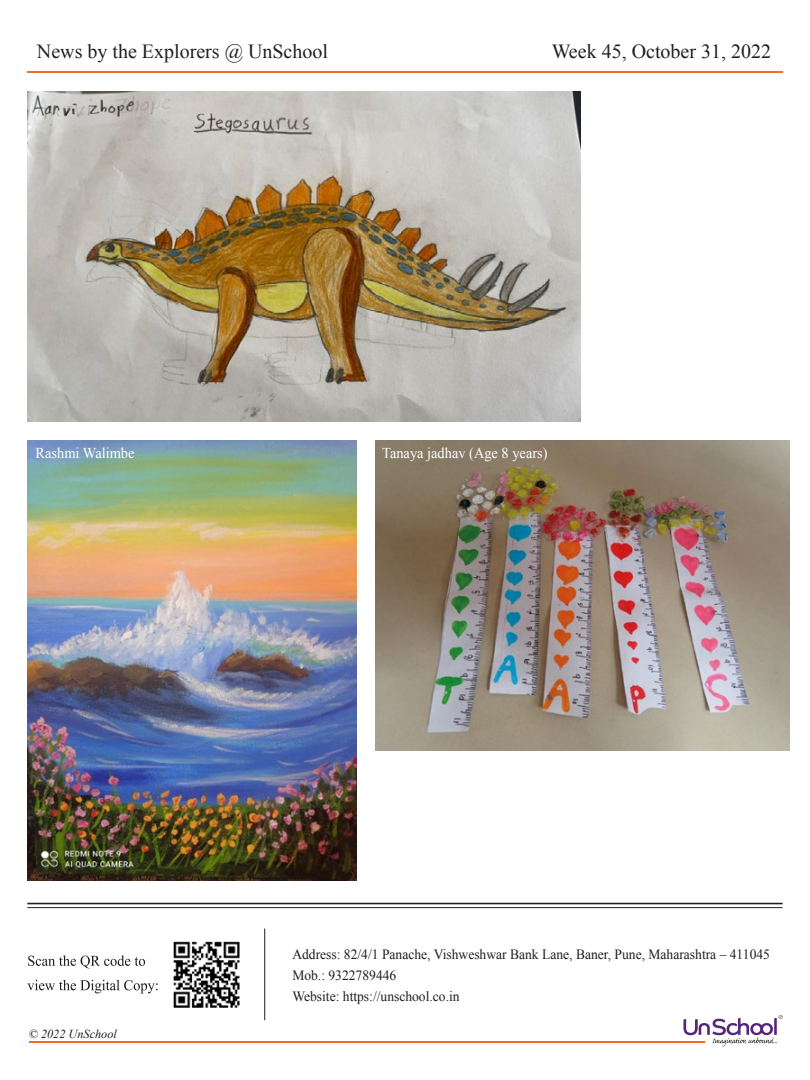
<style>
.page{position:relative;width:810px;height:1080px;background:#fff}
.page>*{position:absolute;margin:0;border:0;box-sizing:border-box;transform-origin:0 0}
.t1{font:20px "Times New Roman";color:#1d1f1c}
.t2{font:15px "Times New Roman";color:#fff;scale:.96 1}
.t3{font:14.12px/21px "Times New Roman";color:#1e1e1c;scale:.96 1}
.t4{font:italic 12.25px "Times New Roman";color:#1d1f1c}
</style>
<div class="page">
<hr style="left:29px;top:1042px;width:675px;height:1px;background:#ed6f29">
<svg style="left:683px;top:1015px;width:100px;height:31px"></svg>
<hr style="left:27px;top:903px;width:756px;height:1px;background:#1d1f1c">
<hr style="left:27px;top:907px;width:756px;height:1px;background:#1d1f1c">
<hr style="left:264px;top:929px;width:1px;height:91px;background:#1d1f1c">
<svg style="left:28px;top:955px;width:117px;height:14px"></svg>
<svg style="left:27px;top:980px;width:131px;height:13px"></svg>
<img style="left:173px;top:941px;width:67px;height:67px">
<img style="left:27px;top:92px;width:553px;height:330px">
<img style="left:27px;top:440px;width:329px;height:440px">
<img style="left:375px;top:440px;width:414px;height:311px">
<hr style="left:27px;top:71px;width:756px;height:2px;background:#ed6f29">
<h1 class="t1" style="left:37px;top:38px;width:293px">News by the Explorers @ UnSchool</h1>
<h1 class="t1" style="left:552px;top:38px;width:221px">Week 45, October 31, 2022</h1>
<p class="t2" style="left:36px;top:443px;width:105px">Rashmi Walimbe</p>
<p class="t2" style="left:382px;top:443px;width:174px">Tanaya jadhav (Age 8 years)</p>
<p class="t4" style="left:29px;top:1025px;width:90px">© 2022 UnSchool</p>
<p class="t3" style="left:292px;top:944px;width:499px">Address: 82/4/1 Panache, Vishweshwar Bank Lane, Baner, Pune, Maharashtra – 411045<br>Mob.: 9322789446<br>Website: https://unschool.co.in</p>
</div>
